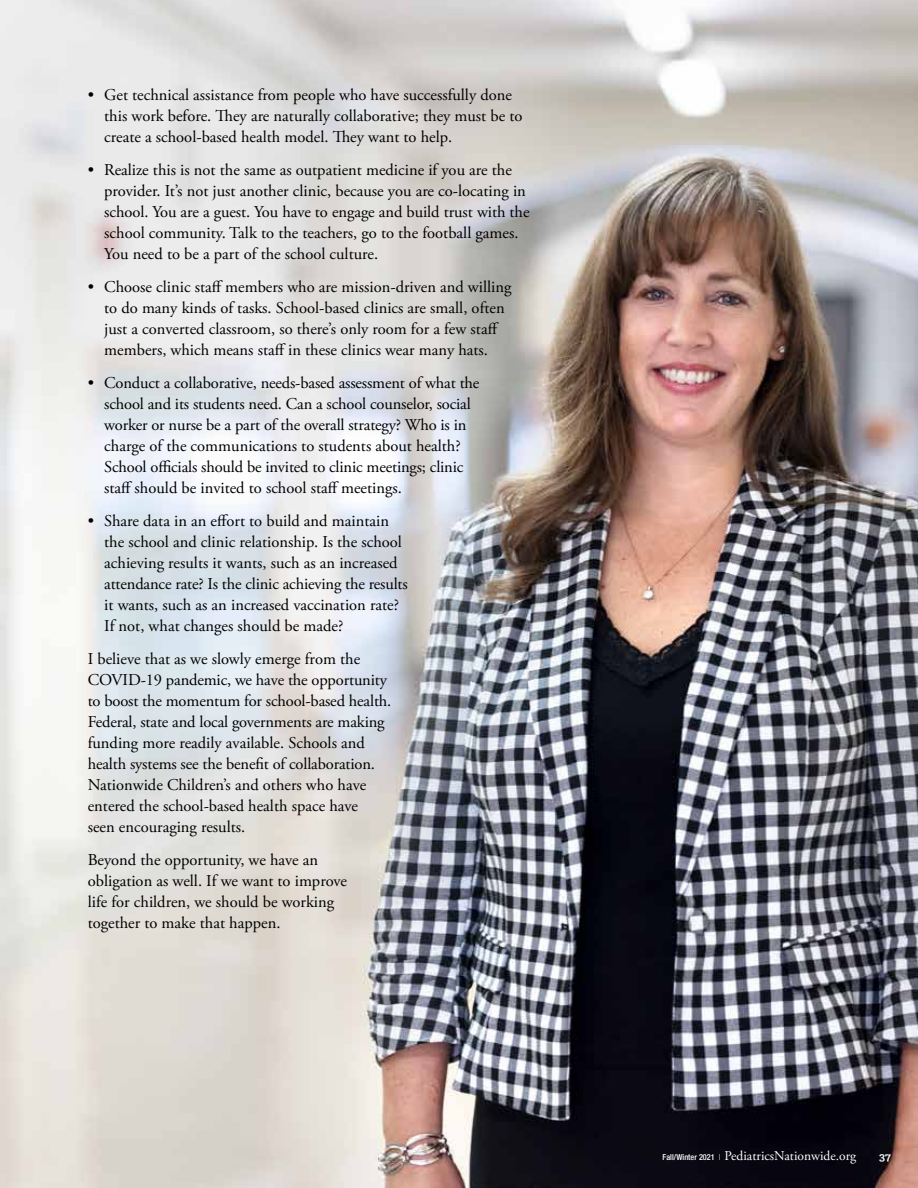
<style>
.page{position:relative;width:918px;height:1188px;background:#fff}
.page>*{position:absolute;margin:0;border:0;box-sizing:border-box;transform-origin:0 0}
.t1{font:16.5px/21px "Adobe Garamond Pro";color:#000}
.t2{font:13.5px "Adobe Garamond Pro";color:#fff}
.t3{font:700 12px "Klinic Slab";color:#fff}
.s1{font-family:"Helvetica Neue LT Std";font-weight:500;font-stretch:condensed;font-size:8.25px}
.s2{font-family:"Helvetica Neue LT Std";font-weight:300;font-stretch:condensed;font-size:8.25px}
</style>
<div class="page">
<img style="left:0;top:0;width:918px;height:1188px">
<p class="t1" style="left:104px;top:85px;width:420px;text-indent:-16px">• Get technical assistance from people who have successfully done this work before. They are naturally collaborative; they must be to create a school-based health model. They want to help.</p>
<p class="t1" style="left:104px;top:160px;width:427px;text-indent:-16px">• Realize this is not the same as outpatient medicine if you are the provider. It’s not just another clinic, because you are co-locating in school. You are a guest. You have to engage and build trust with the school community. Talk to the teachers, go to the football games.<br>You need to be a part of the school culture.</p>
<p class="t1" style="left:88px;top:277px;width:425px;text-align:center">• Choose clinic staff members who are mission-driven and willing to do many kinds of tasks. School-based clinics are small, often just a converted classroom, so there’s only room for a few staff members, which means staff in these clinics wear many hats.</p>
<p class="t1" style="left:104px;top:373px;width:377px;text-indent:-16px">• Conduct a collaborative, needs-based assessment of what the school and its students need. Can a school counselor, social worker or nurse be a part of the overall strategy? Who is in charge of the communications to students about health?<br>School officials should be invited to clinic meetings; clinic staff should be invited to school staff meetings.</p>
<p class="t1" style="left:104px;top:511px;width:305px;text-indent:-16px">• Share data in an effort to build and maintain the school and clinic relationship. Is the school achieving results it wants, such as an increased attendance rate? Is the clinic achieving the results it wants, such as an increased vaccination rate?<br>If not, what changes should be made?</p>
<p class="t1" style="left:88px;top:649px;width:305px">I believe that as we slowly emerge from the COVID-19 pandemic, we have the opportunity to boost the momentum for school-based health.<br>Federal, state and local governments are making funding more readily available. Schools and health systems see the benefit of collaboration.<br>Nationwide Children’s and others who have entered the school-based health space have<br>seen encouraging results.</p>
<p class="t1" style="left:88px;top:850px;width:261px">Beyond the opportunity, we have an obligation as well. If we want to improve life for children, we should be working together to make that happen.</p>
<p class="t2" style="left:663px;top:1148px;width:195px"><span class="s1">Fall/Winter 2021</span> <span class="s2">|</span> PediatricsNationwide.org</p>
<p class="t3" style="left:879px;top:1148px;width:13px">37</p>
</div>
